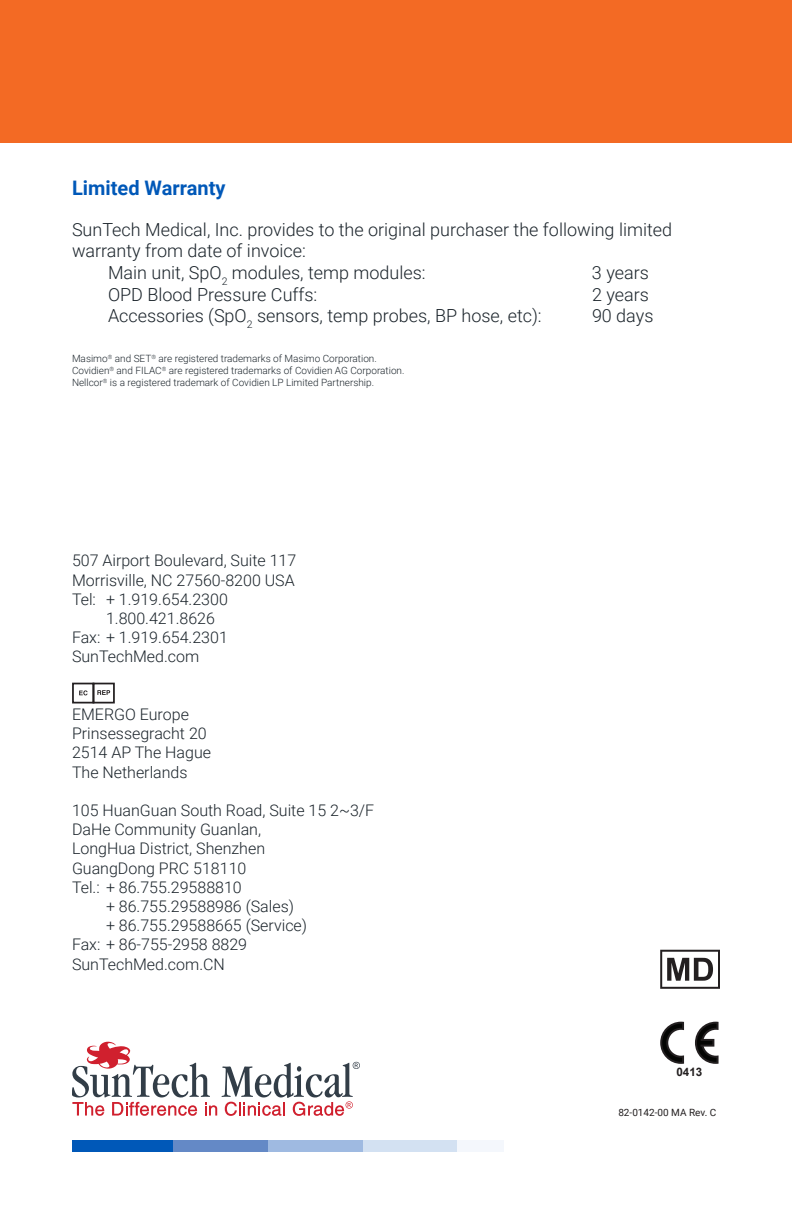
<style>
.page{position:relative;width:792px;height:1224px;background:#fff}
.page>*{position:absolute;margin:0;border:0;box-sizing:border-box;transform-origin:0 0}
.t1{font:700 20px "Roboto";color:#0058b8}
.t2{font:300 18px/21.6px "Roboto";color:#1b242b}
.t3{font:300 16px "Roboto";color:#1b242b}
.t4{font:700 11.6px "Arial";color:#231f20}
.t5{font:300 10px "Roboto";color:#1b242b}
.Part_number{font:10px "Roboto";color:#231f20}
</style>
<div class="page">
<div style="left:0;top:0;width:792px;height:142px;background:#f36a24"></div>
<div style="left:72px;top:1140px;width:101px;height:12px;background:#0058b8"></div>
<div style="left:173px;top:1140px;width:95px;height:12px;background:#6489c6"></div>
<div style="left:268px;top:1140px;width:95px;height:12px;background:#9fbae1"></div>
<div style="left:363px;top:1140px;width:94px;height:12px;background:#d3e1f2"></div>
<div style="left:457px;top:1140px;width:47px;height:12px;background:#f4f7fc"></div>
<svg style="left:660px;top:1021px;width:25px;height:43px"></svg>
<svg style="left:695px;top:1021px;width:24px;height:43px"></svg>
<div style="left:700px;top:1040px;width:13px;height:6px;background:#040503"></div>
<div style="left:699px;top:1039px;width:15px;height:8px;border:2px solid #231f20"></div>
<div style="left:93px;top:683px;width:21px;height:21px;border:2px solid #231f20"></div>
<svg style="left:79px;top:690px;width:9px;height:5px"></svg>
<svg style="left:97px;top:690px;width:13px;height:5px"></svg>
<div style="left:72px;top:683px;width:22px;height:21px;border:2px solid #231f20"></div>
<svg style="left:72px;top:1041px;width:288px;height:75px"></svg>
<svg style="left:660px;top:950px;width:60px;height:39px"></svg>
<p class="t1" style="left:72px;top:174px;width:155px">Limited Warranty</p>
<p class="t2" style="left:72px;top:218px;width:602px">SunTech Medical, Inc. provides to the original purchaser the following limited warranty from date of invoice:</p>
<p class="t2" style="left:108px;top:261px;width:319px">Main unit, SpO<sub>2</sub> modules, temp modules:</p>
<p class="t2" style="left:592px;top:261px;width:58px">3 years</p>
<p class="t2" style="left:108px;top:283px;width:211px">OPD Blood Pressure Cuffs:</p>
<p class="t2" style="left:592px;top:283px;width:58px">2 years</p>
<p class="t2" style="left:108px;top:304px;width:435px">Accessories (SpO<sub>2</sub> sensors, temp probes, BP hose, etc):</p>
<p class="t2" style="left:592px;top:304px;width:63px">90 days</p>
<p class="t5" style="left:72px;top:351px;width:306px">Masimo<sup>®</sup> and SET<sup>®</sup> are registered trademarks of Masimo Corporation.</p>
<p class="t5" style="left:72px;top:363px;width:334px">Covidien<sup>®</sup> and FILAC<sup>®</sup> are registered trademarks of Covidien AG Corporation.</p>
<p class="t5" style="left:72px;top:375px;width:304px">Nellcor<sup>®</sup> is a registered trademark of Covidien LP Limited Partnership.</p>
<p class="t3" style="left:72px;top:550px;width:226px">507 Airport Boulevard, Suite 117</p>
<p class="t3" style="left:72px;top:569px;width:224px">Morrisville, NC 27560-8200 USA</p>
<p class="t3" style="left:72px;top:588px;width:157px">Tel: + 1.919.654.2300</p>
<p class="t3" style="left:106px;top:607px;width:110px">1.800.421.8626</p>
<p class="t3" style="left:72px;top:626px;width:157px">Fax: + 1.919.654.2301</p>
<p class="t3" style="left:72px;top:646px;width:129px">SunTechMed.com</p>
<p class="t3" style="left:72px;top:703px;width:118px">EMERGO Europe</p>
<p class="t3" style="left:72px;top:722px;width:136px">Prinsessegracht 20</p>
<p class="t3" style="left:72px;top:742px;width:141px">2514 AP The Hague</p>
<p class="t3" style="left:72px;top:761px;width:117px">The Netherlands</p>
<p class="t3" style="left:72px;top:799px;width:304px">105 HuanGuan South Road, Suite 15 2~3/F</p>
<p class="t3" style="left:72px;top:818px;width:191px">DaHe Community Guanlan,</p>
<p class="t3" style="left:72px;top:838px;width:195px">LongHua District, Shenzhen</p>
<p class="t3" style="left:72px;top:857px;width:176px">GuangDong PRC 518110</p>
<p class="t3" style="left:72px;top:876px;width:171px">Tel.: + 86.755.29588810</p>
<p class="t3" style="left:106px;top:895px;width:189px">+ 86.755.29588986 (Sales)</p>
<p class="t3" style="left:106px;top:914px;width:203px">+ 86.755.29588665 (Service)</p>
<p class="t3" style="left:72px;top:934px;width:177px">Fax: + 86-755-2958 8829</p>
<p class="t3" style="left:72px;top:953px;width:154px">SunTechMed.com.CN</p>
<p class="t4" style="left:676px;top:1064px;width:27px">0413</p>
<p class="Part_number" style="left:618px;top:1105px;width:100px">82-0142-00 MA Rev. C</p>
</div>
